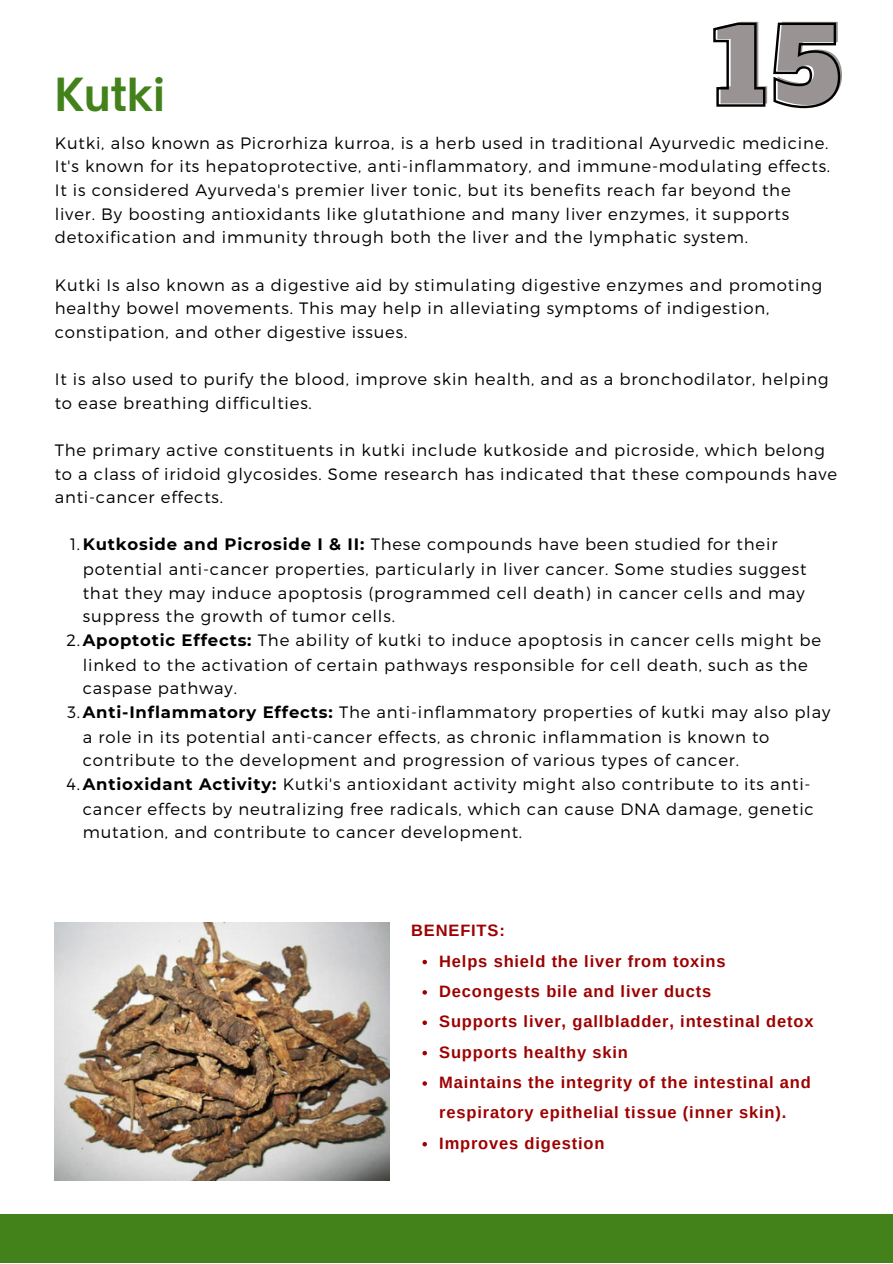
<style>
.page{position:relative;width:893px;height:1264px;background:#fff}
.page>*{position:absolute;margin:0;border:0;box-sizing:border-box;transform-origin:0 0}
.t1{font:104.85px "Alfa Slab One";color:#999493}
.t2{font:700 43.8px "Open Sauce One";color:#43821b}
.t3{font:300 16.5px/23.5px "Montserrat";letter-spacing:.05em;color:#000}
.t4{font:700 16.5px/30.3px "Arimo";letter-spacing:.05em;color:#9d0000}
.s1{font-weight:700}
</style>
<div class="page">
<div style="left:0;top:1214px;width:892px;height:48px;background:#43821b"></div>
<img style="left:55px;top:922px;width:335px;height:258px">
<svg style="left:713px;top:22px;width:128px;height:87px"></svg>
<svg style="left:422px;top:959px;width:5px;height:5px"></svg>
<svg style="left:422px;top:990px;width:5px;height:4px"></svg>
<svg style="left:422px;top:1020px;width:5px;height:5px"></svg>
<svg style="left:422px;top:1050px;width:5px;height:5px"></svg>
<svg style="left:422px;top:1081px;width:5px;height:4px"></svg>
<svg style="left:422px;top:1142px;width:5px;height:4px"></svg>
<p class="t2" style="left:55px;top:68px;width:111px">Kutki</p>
<p class="t1" style="left:715px;top:-5px;width:129px">15</p>
<p class="t3" style="left:55px;top:130px;width:777px">Kutki, also known as Picrorhiza kurroa, is a herb used in traditional Ayurvedic medicine.<br>It's known for its hepatoprotective, anti-inflammatory, and immune-modulating effects.<br>It is considered Ayurveda's premier liver tonic, but its benefits reach far beyond the liver. By boosting antioxidants like glutathione and many liver enzymes, it supports detoxification and immunity through both the liver and the lymphatic system.</p>
<p class="t3" style="left:55px;top:272px;width:769px">Kutki Is also known as a digestive aid by stimulating digestive enzymes and promoting healthy bowel movements. This may help in alleviating symptoms of indigestion, constipation, and other digestive issues.</p>
<p class="t3" style="left:55px;top:366px;width:775px">It is also used to purify the blood, improve skin health, and as a bronchodilator, helping to ease breathing difficulties.</p>
<p class="t3" style="left:55px;top:437px;width:783px">The primary active constituents in kutki include kutkoside and picroside, which belong to a class of iridoid glycosides. Some research has indicated that these compounds have anti-cancer effects.</p>
<p class="t3" style="left:83px;top:531px;width:725px;line-height:24px;text-indent:-13px">1.<span class="s1">Kutkoside and Picroside I &amp; II:</span> These compounds have been studied for their potential anti-cancer properties, particularly in liver cancer. Some studies suggest that they may induce apoptosis (programmed cell death) in cancer cells and may suppress the growth of tumor cells.</p>
<p class="t3" style="left:83px;top:627px;width:739px;line-height:24.2px;text-indent:-16px">2.<span class="s1">Apoptotic Effects:</span> The ability of kutki to induce apoptosis in cancer cells might be linked to the activation of certain pathways responsible for cell death, such as the caspase pathway.</p>
<p class="t3" style="left:83px;top:699px;width:749px;line-height:24.2px;text-indent:-15px">3.<span class="s1">Anti-Inflammatory Effects:</span> The anti-inflammatory properties of kutki may also play a role in its potential anti-cancer effects, as chronic inflammation is known to contribute to the development and progression of various types of cancer.</p>
<p class="t3" style="left:83px;top:771px;width:732px;line-height:24.2px;text-indent:-16px">4.<span class="s1">Antioxidant Activity:</span> Kutki's antioxidant activity might also contribute to its anti&shy;cancer effects by neutralizing free radicals, which can cause DNA damage, genetic mutation, and contribute to cancer development.</p>
<p class="t4" style="left:411px;top:915px;width:95px">BENEFITS:</p>
<p class="t4" style="left:439px;top:945px;width:288px">Helps shield the liver from toxins</p>
<p class="t4" style="left:439px;top:976px;width:273px">Decongests bile and liver ducts</p>
<p class="t4" style="left:439px;top:1006px;width:376px">Supports liver, gallbladder, intestinal detox</p>
<p class="t4" style="left:439px;top:1036px;width:190px">Supports healthy skin</p>
<p class="t4" style="left:439px;top:1067px;width:373px">Maintains the integrity of the intestinal and respiratory epithelial tissue (inner skin).</p>
<p class="t4" style="left:439px;top:1127px;width:167px">Improves digestion</p>
</div>
